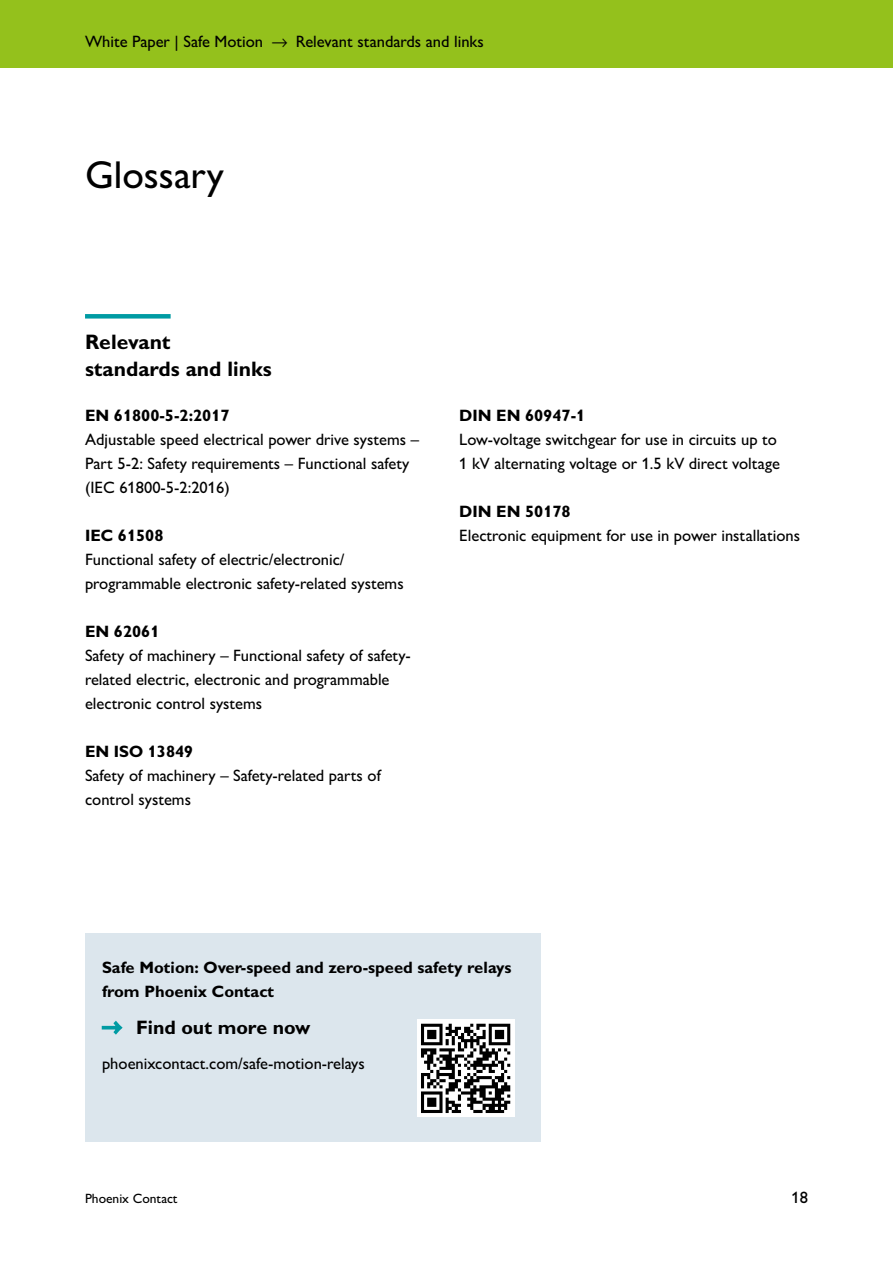
<style>
.page{position:relative;width:893px;height:1263px;background:#fff}
.page>*{position:absolute;margin:0;border:0;box-sizing:border-box;transform-origin:0 0}
.t1{font:39px "Px C Gill Alt One";color:#000}
.t2{font:700 21px/27px "Px C Gill Alt One";color:#000}
.t3{font:700 19.5px "Px C Gill Alt One";color:#000}
.t4{font:16.5px/24px "Px C Gill Alt One";color:#000}
.t5{font:700 16.5px/24px "Px C Gill Alt One";color:#000}
.t6{font:13.5px "Px C Gill Alt One";color:#000}
.s1{font-family:"Px C Phoenix ESPRIT";font-weight:400;color:#009ba3}
</style>
<div class="page">
<div style="left:0;top:0;width:893px;height:68px;background:#94c11c"></div>
<div style="left:85px;top:314px;width:86px;height:5px;background:#009ba3"></div>
<div style="left:85px;top:933px;width:455px;height:208px;background:#dce6ed"></div>
<div style="left:417px;top:1019px;width:97px;height:98px;background:#fff"></div>
<svg style="left:421px;top:1024px;width:89px;height:89px"></svg>
<p class="t4" style="left:85px;top:30px;width:180px">White Paper | Safe Motion</p>
<p class="t4" style="left:296px;top:30px;width:189px">Relevant standards and links</p>
<h1 class="t1" style="left:85px;top:152px;width:140px">Glossary</h1>
<p class="t2" style="left:85px;top:328px;width:188px">Relevant<br>standards and links</p>
<p class="t5" style="left:85px;top:403px;width:146px">EN 61800-5-2:2017</p>
<p class="t4" style="left:85px;top:427px;width:335px">Adjustable speed electrical power drive systems –<br>Part 5-2: Safety requirements – Functional safety (IEC 61800-5-2:2016)</p>
<p class="t5" style="left:85px;top:523px;width:80px">IEC 61508</p>
<p class="t4" style="left:85px;top:547px;width:320px">Functional safety of electric/electronic/ programmable electronic safety-related systems</p>
<p class="t5" style="left:85px;top:619px;width:76px">EN 62061</p>
<p class="t4" style="left:85px;top:643px;width:327px">Safety of machinery – Functional safety of safety&shy;related electric, electronic and programmable electronic control systems</p>
<p class="t5" style="left:85px;top:739px;width:110px">EN ISO 13849</p>
<p class="t4" style="left:85px;top:763px;width:297px">Safety of machinery – Safety-related parts of control systems</p>
<p class="t5" style="left:459px;top:403px;width:128px">DIN EN 60947-1</p>
<p class="t4" style="left:459px;top:427px;width:322px">Low-voltage switchgear for use in circuits up to<br>1 kV alternating voltage or 1.5 kV direct voltage</p>
<p class="t5" style="left:459px;top:499px;width:113px">DIN EN 50178</p>
<p class="t4" style="left:459px;top:523px;width:342px">Electronic equipment for use in power installations</p>
<p class="t5" style="left:102px;top:955px;width:411px">Safe Motion: Over-speed and zero-speed safety relays from Phoenix Contact</p>
<p class="t3" style="left:121px;top:1015px;width:191px"><span class="s1">ì</span> Find out more now</p>
<p class="t4" style="left:102px;top:1051px;width:264px">phoenixcontact.com/safe-motion-relays</p>
<p class="t6" style="left:85px;top:1191px;width:94px">Phoenix Contact</p>
<p class="t4" style="left:791px;top:1186px;width:18px">18</p>
</div>
